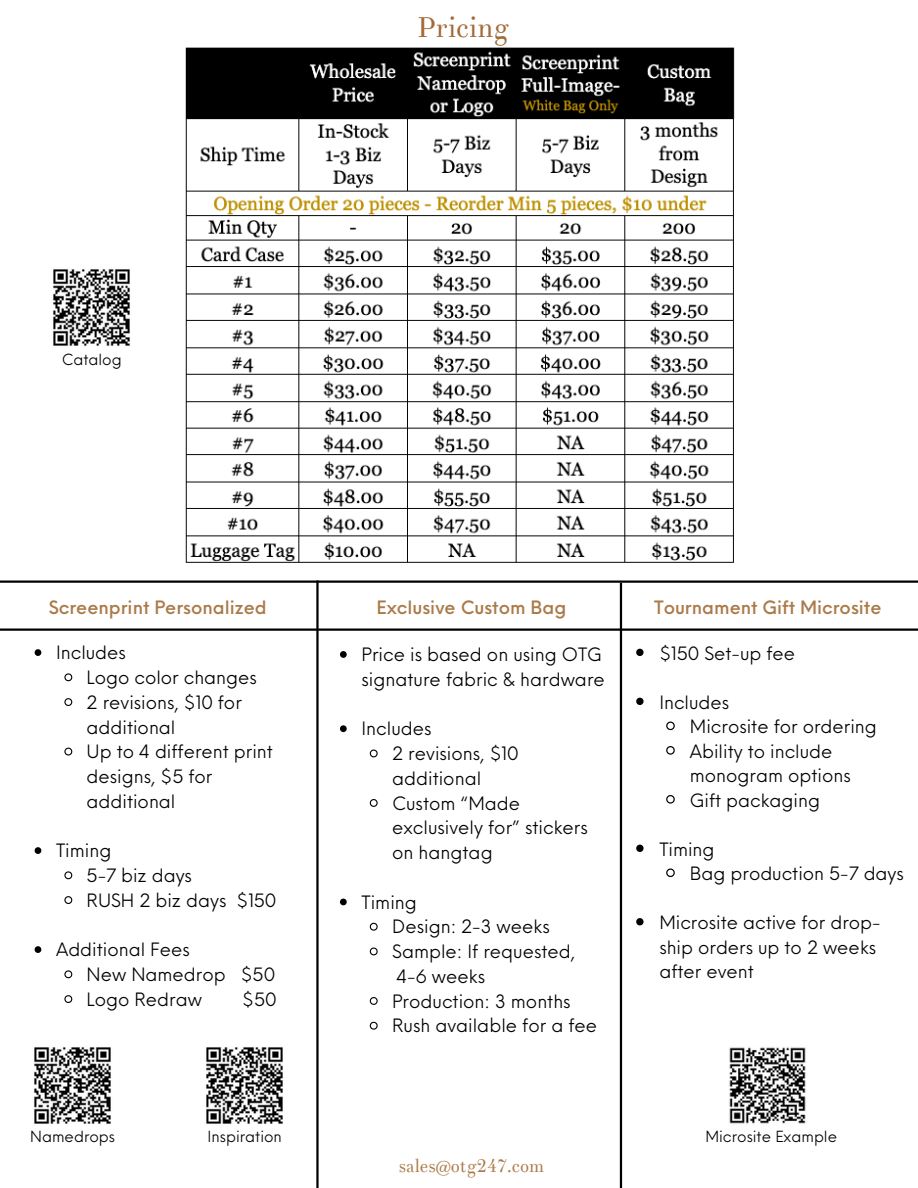
<style>
.page{position:relative;width:918px;height:1188px;background:#fff}
.page>*{position:absolute;margin:0;border:0;box-sizing:border-box;transform-origin:0 0}
.t1{font:28.2px "Theano Didot";color:#a26a38}
.t2{font:18px/24.8px "Neue Einstellung";color:#000}
.t3{font:500 18px "Neue Einstellung";color:#aa7a49}
.t4{font:18px "Theano Didot";color:#aa7a49}
.t5{font:15px "Neue Einstellung";color:#000}
</style>
<div class="page">
<hr style="left:0;top:580px;width:918px;height:3px;background:#000">
<hr style="left:620px;top:583px;width:2px;height:605px;background:#000">
<hr style="left:316px;top:581px;width:3px;height:607px;background:#000">
<hr style="left:0;top:629px;width:918px;height:2px;background:#000">
<img style="left:185px;top:47px;width:550px;height:516px">
<img style="left:206px;top:1047px;width:77px;height:77px">
<img style="left:53px;top:269px;width:77px;height:77px">
<img style="left:34px;top:1047px;width:77px;height:77px">
<svg style="left:340px;top:651px;width:7px;height:7px"></svg>
<svg style="left:340px;top:725px;width:7px;height:7px"></svg>
<svg style="left:369px;top:749px;width:9px;height:9px"></svg>
<svg style="left:369px;top:799px;width:9px;height:8px"></svg>
<svg style="left:340px;top:899px;width:7px;height:6px"></svg>
<svg style="left:369px;top:922px;width:9px;height:9px"></svg>
<svg style="left:369px;top:947px;width:9px;height:9px"></svg>
<svg style="left:369px;top:997px;width:9px;height:8px"></svg>
<svg style="left:369px;top:1021px;width:9px;height:9px"></svg>
<svg style="left:35px;top:649px;width:6px;height:7px"></svg>
<svg style="left:64px;top:673px;width:9px;height:9px"></svg>
<svg style="left:64px;top:698px;width:9px;height:8px"></svg>
<svg style="left:64px;top:747px;width:9px;height:9px"></svg>
<svg style="left:35px;top:847px;width:6px;height:7px"></svg>
<svg style="left:64px;top:871px;width:9px;height:9px"></svg>
<svg style="left:64px;top:896px;width:9px;height:8px"></svg>
<svg style="left:35px;top:946px;width:6px;height:7px"></svg>
<svg style="left:64px;top:970px;width:9px;height:9px"></svg>
<svg style="left:64px;top:995px;width:9px;height:8px"></svg>
<img style="left:729px;top:1047px;width:77px;height:77px">
<svg style="left:636px;top:649px;width:8px;height:7px"></svg>
<svg style="left:636px;top:698px;width:8px;height:7px"></svg>
<svg style="left:666px;top:721px;width:9px;height:10px"></svg>
<svg style="left:666px;top:746px;width:9px;height:9px"></svg>
<svg style="left:666px;top:795px;width:9px;height:9px"></svg>
<svg style="left:636px;top:845px;width:8px;height:7px"></svg>
<svg style="left:666px;top:868px;width:9px;height:10px"></svg>
<svg style="left:636px;top:918px;width:8px;height:7px"></svg>
<p class="t1" style="left:417px;top:15px;width:94px">Pricing</p>
<p class="t5" style="left:62px;top:346px;width:62px">Catalog</p>
<p class="t3" style="left:49px;top:591px;width:220px">Screenprint Personalized</p>
<p class="t3" style="left:377px;top:591px;width:191px">Exclusive Custom Bag</p>
<p class="t2" style="left:362px;top:640px;width:245px">Price is based on using OTG signature fabric &amp; hardware</p>
<p class="t2" style="left:362px;top:715px;width:72px">Includes</p>
<p class="t2" style="left:392px;top:739px;width:128px">2 revisions, $10 additional</p>
<p class="t2" style="left:392px;top:789px;width:197px">Custom “Made exclusively for” stickers on hangtag</p>
<p class="t2" style="left:362px;top:888px;width:57px">Timing</p>
<p class="t2" style="left:392px;top:913px;width:159px">Design: 2-3 weeks</p>
<p class="t2" style="left:392px;top:937px;width:185px">Sample: If requested,</p>
<p class="t2" style="left:397px;top:962px;width:90px">4-6 weeks</p>
<p class="t2" style="left:392px;top:987px;width:180px">Production: 3 months</p>
<p class="t2" style="left:392px;top:1012px;width:207px">Rush available for a fee</p>
<p class="t2" style="left:56px;top:639px;width:71px">Includes</p>
<p class="t2" style="left:87px;top:663px;width:172px">Logo color changes</p>
<p class="t2" style="left:87px;top:688px;width:157px">2 revisions, $10 for additional</p>
<p class="t2" style="left:87px;top:738px;width:188px">Up to 4 different print designs, $5 for additional</p>
<p class="t2" style="left:56px;top:837px;width:57px">Timing</p>
<p class="t2" style="left:87px;top:861px;width:107px">5-7 biz days</p>
<p class="t2" style="left:87px;top:886px;width:191px">RUSH 2 biz days $150</p>
<p class="t2" style="left:56px;top:936px;width:135px">Additional Fees</p>
<p class="t2" style="left:87px;top:960px;width:190px">New Namedrop $50</p>
<p class="t2" style="left:87px;top:985px;width:117px">Logo Redraw</p>
<p class="t2" style="left:242px;top:985px;width:36px">$50</p>
<p class="t5" style="left:30px;top:1124px;width:86px">Namedrops</p>
<p class="t5" style="left:208px;top:1124px;width:76px">Inspiration</p>
<p class="t4" style="left:399px;top:1159px;width:147px">sales@otg247.com</p>
<p class="t3" style="left:654px;top:591px;width:229px">Tournament Gift Microsite</p>
<p class="t2" style="left:659px;top:639px;width:137px">$150 Set-up fee</p>
<p class="t2" style="left:659px;top:688px;width:71px">Includes</p>
<p class="t2" style="left:690px;top:712px;width:189px">Microsite for ordering</p>
<p class="t2" style="left:690px;top:737px;width:162px">Ability to include monogram options</p>
<p class="t2" style="left:690px;top:786px;width:132px">Gift packaging</p>
<p class="t2" style="left:659px;top:835px;width:57px">Timing</p>
<p class="t2" style="left:690px;top:859px;width:216px">Bag production 5-7 days</p>
<p class="t2" style="left:659px;top:909px;width:223px">Microsite active for drop&shy;ship orders up to 2 weeks after event</p>
<p class="t5" style="left:705px;top:1124px;width:133px">Microsite Example</p>
</div>
